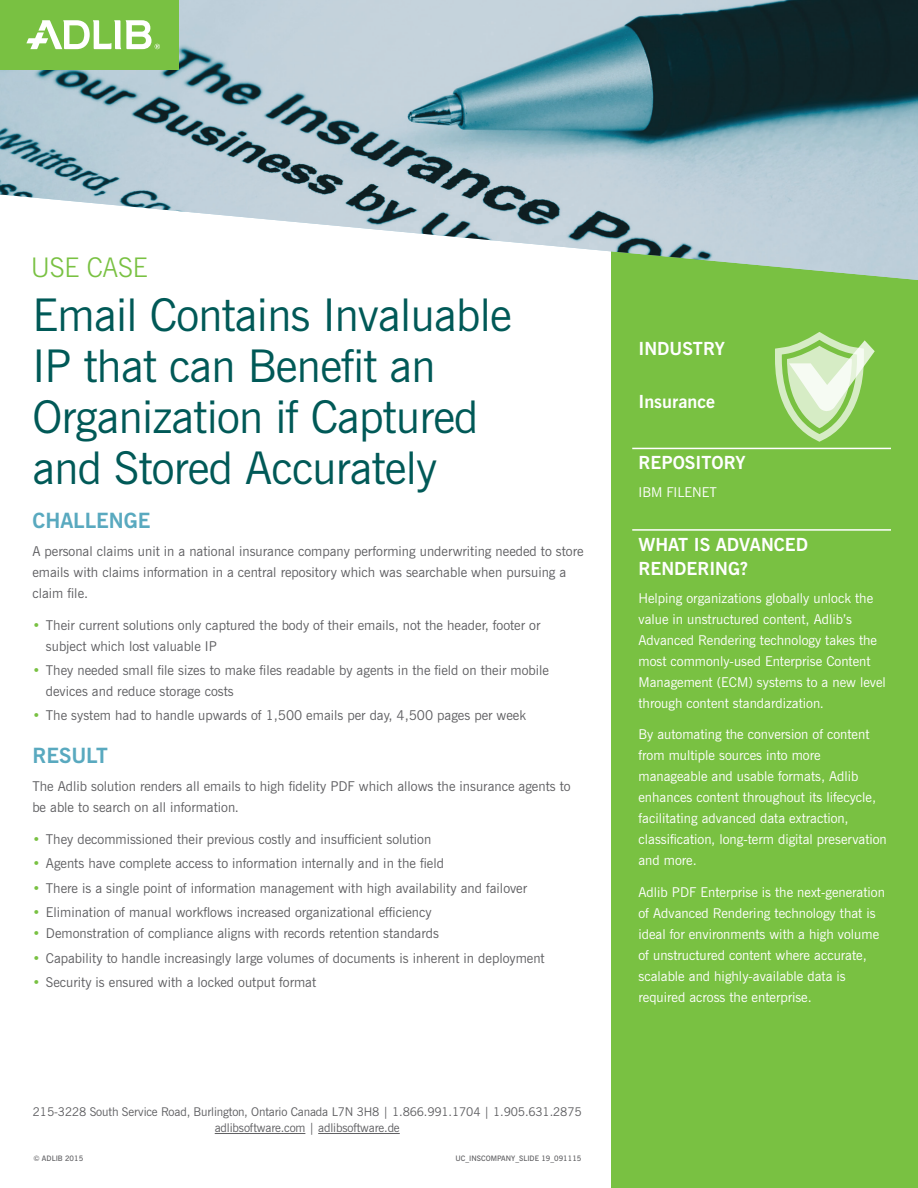
<style>
.page{position:relative;width:918px;height:1188px;background:#fff}
.page>*{position:absolute;margin:0;border:0;box-sizing:border-box;transform-origin:0 0}
.UC_Heading{font:45px/51px "News Gothic BT";letter-spacing:-.015em;color:#005957}
.UC_Main_Head{font:300 27px "News Gothic BT";letter-spacing:-.01em;color:#79c142}
.Subhead_BLUE_AR{font:700 21px "News Gothic BT";color:#59a9bf}
.Subhead_WHITE_Rule_R{font:700 18px/24px "News Gothic BT";color:#fff}
.Subhead_WHITE_AR{font:700 18px "News Gothic BT";color:#fff}
.Body_Text_more_space{font:13.5px/21px "News Gothic BT";color:#5f5f62}
.Body_Text_WHT_more_s{font:13.5px/21px "News Gothic BT";color:#fff}
.Body_Text_WHT_AR{font:13.5px "News Gothic BT";color:#fff}
.Adlib_Address{font:12px/16.5px "News Gothic BT";letter-spacing:-.01em;color:#5f5f62;text-align:center}
.Date___Code{font:600 7.5px "News Gothic BT";color:#5f5f62}
.s1{font-weight:700;color:#79c142}
</style>
<div class="page">
<div style="left:611px;top:0;width:307px;height:1188px;background:#79c142"></div>
<hr style="left:632px;top:448px;width:259px;height:1px;background:#fff">
<hr style="left:632px;top:529px;width:259px;height:2px;background:#fff">
<hr style="left:215px;top:1133px;width:90px;height:1px;background:#5f5f62">
<hr style="left:318px;top:1133px;width:82px;height:1px;background:#5f5f62">
<img style="left:0;top:0;width:918px;height:280px">
<div style="left:0;top:0;width:179px;height:70px;background:#79c142"></div>
<svg style="left:26px;top:20px;width:134px;height:29px"></svg>
<svg style="left:775px;top:332px;width:100px;height:109px"></svg>
<p class="UC_Main_Head" style="left:31px;top:251px;width:118px">USE CASE</p>
<p class="UC_Heading" style="left:32px;top:289px;width:481px">Email Contains Invaluable<br>IP that can Benefit an<br>Organization if Captured and Stored Accurately</p>
<p class="Subhead_BLUE_AR" style="left:32px;top:508px;width:120px">CHALLENGE</p>
<p class="Body_Text_more_space" style="left:32px;top:540px;width:553px">A personal claims unit in a national insurance company performing underwriting needed to store emails with claims information in a central repository which was searchable when pursuing a claim file.</p>
<p class="Body_Text_more_space" style="left:46px;top:614px;width:496px;text-indent:-14px"><span class="s1">•</span> Their current solutions only captured the body of their emails, not the header, footer or subject which lost valuable IP</p>
<p class="Body_Text_more_space" style="left:46px;top:660px;width:505px;text-indent:-14px"><span class="s1">•</span> They needed small file sizes to make files readable by agents in the field on their mobile devices and reduce storage costs</p>
<p class="Body_Text_more_space" style="left:32px;top:705px;width:495px"><span class="s1">•</span> The system had to handle upwards of 1,500 emails per day, 4,500 pages per week</p>
<p class="Subhead_BLUE_AR" style="left:32px;top:743px;width:77px">RESULT</p>
<p class="Body_Text_more_space" style="left:32px;top:776px;width:540px">The Adlib solution renders all emails to high fidelity PDF which allows the insurance agents to be able to search on all information.</p>
<p class="Body_Text_more_space" style="left:32px;top:829px;width:400px"><span class="s1">•</span> They decommissioned their previous costly and insufficient solution</p>
<p class="Body_Text_more_space" style="left:32px;top:853px;width:413px"><span class="s1">•</span> Agents have complete access to information internally and in the field</p>
<p class="Body_Text_more_space" style="left:32px;top:877px;width:496px"><span class="s1">•</span> There is a single point of information management with high availability and failover</p>
<p class="Body_Text_more_space" style="left:32px;top:902px;width:401px"><span class="s1">•</span> Elimination of manual workflows increased organizational efficiency</p>
<p class="Body_Text_more_space" style="left:32px;top:923px;width:408px"><span class="s1">•</span> Demonstration of compliance aligns with records retention standards</p>
<p class="Body_Text_more_space" style="left:32px;top:947px;width:514px"><span class="s1">•</span> Capability to handle increasingly large volumes of documents is inherent in deployment</p>
<p class="Body_Text_more_space" style="left:32px;top:972px;width:285px"><span class="s1">•</span> Security is ensured with a locked output format</p>
<p class="Adlib_Address" style="left:33px;top:1103px;width:550px">215-3228 South Service Road, Burlington, Ontario Canada L7N 3H8 | 1.866.991.1704 | 1.905.631.2875 adlibsoftware.com | adlibsoftware.de</p>
<p class="Date___Code" style="left:33px;top:1154px;width:51px">© ADLIB 2015</p>
<p class="Date___Code" style="left:456px;top:1154px;width:127px">UC_INSCOMPANY_SLIDE 19_091115</p>
<p class="Subhead_WHITE_AR" style="left:639px;top:338px;width:88px">INDUSTRY</p>
<p class="Subhead_WHITE_AR" style="left:639px;top:391px;width:78px">Insurance</p>
<p class="Subhead_WHITE_Rule_R" style="left:639px;top:451px;width:108px">REPOSITORY</p>
<p class="Body_Text_WHT_AR" style="left:639px;top:484px;width:80px">IBM FILENET</p>
<p class="Subhead_WHITE_Rule_R" style="left:639px;top:532px;width:171px">WHAT IS ADVANCED<br>RENDERING?</p>
<p class="Body_Text_WHT_more_s" style="left:639px;top:587px;width:249px">Helping organizations globally unlock the value in unstructured content, Adlib’s Advanced Rendering technology takes the most commonly-used Enterprise Content Management (ECM) systems to a new level through content standardization.</p>
<p class="Body_Text_WHT_more_s" style="left:639px;top:724px;width:250px">By automating the conversion of content from multiple sources into more manageable and usable formats, Adlib enhances content throughout its lifecycle, facilitating advanced data extraction, classification, long-term digital preservation and more.</p>
<p class="Body_Text_WHT_more_s" style="left:639px;top:882px;width:248px">Adlib PDF Enterprise is the next-generation of Advanced Rendering technology that is ideal for environments with a high volume of unstructured content where accurate, scalable and highly-available data is required across the enterprise.</p>
</div>
